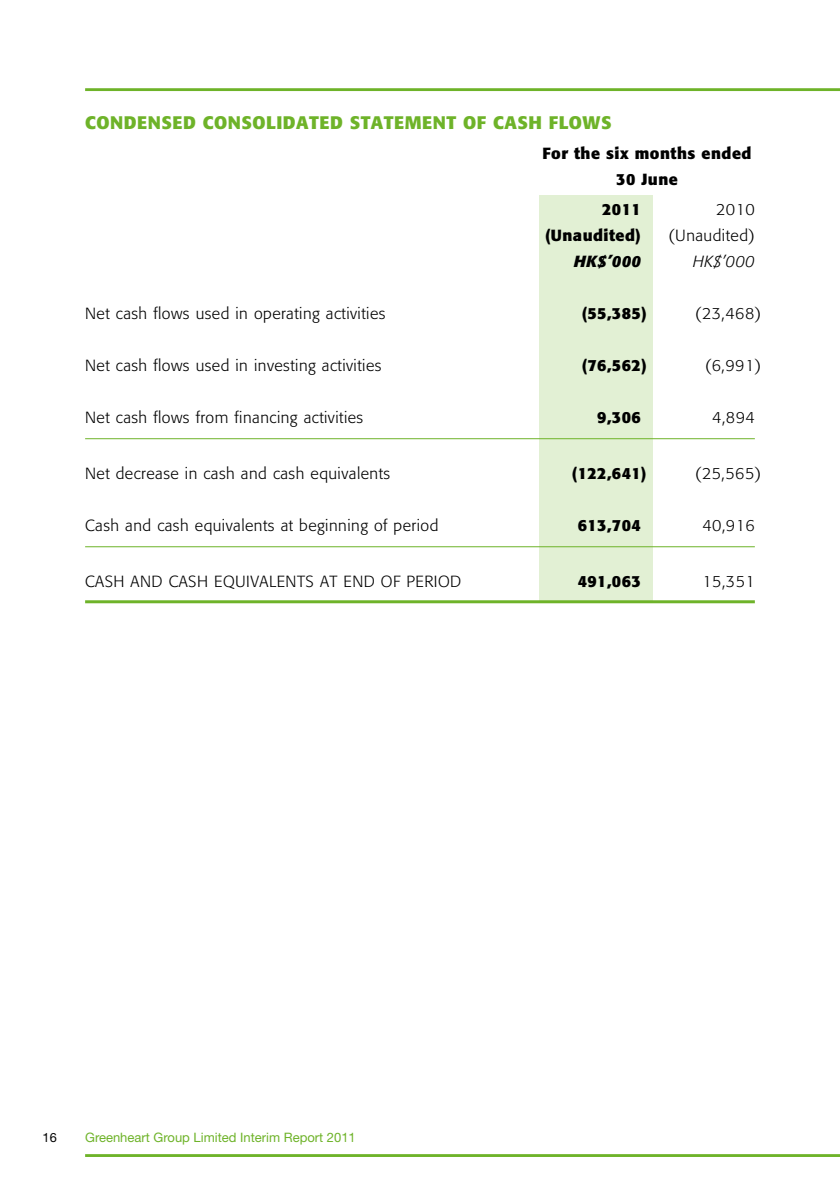
<style>
.page{position:relative;width:840px;height:1191px;background:#fff}
.page>*{position:absolute;margin:0;border:0;box-sizing:border-box;transform-origin:0 0}
.t1{font:700 18px "Formata";letter-spacing:.03em;color:#6eb329}
.t2{font:300 16px "Formata";letter-spacing:.03em;color:#000}
.t3{font:700 16px/26px "Formata";letter-spacing:.03em;color:#000;text-align:center}
.t4{font:italic 700 16px "Formata";color:#000}
.t5{font:italic 300 16px "Formata";color:#000}
.t6{font:13px "Helvetica Neue LT Std";color:#6eb329}
.t7{font:12.8px "Helvetica Neue LT Std";color:#000}
</style>
<div class="page">
<hr style="left:85px;top:88px;width:754px;height:3px;background:#6eb329">
<hr style="left:85px;top:1154px;width:754px;height:3px;background:#6eb329">
<div style="left:539px;top:195px;width:113px;height:407px;background:#e2f0d4"></div>
<hr style="left:85px;top:438px;width:669px;height:1px;background:#6eb329">
<hr style="left:85px;top:546px;width:669px;height:1px;background:#6eb329">
<hr style="left:85px;top:600px;width:669px;height:3px;background:#6eb329">
<p class="t1" style="left:85px;top:111px;width:527px">CONDENSED CONSOLIDATED STATEMENT OF CASH FLOWS</p>
<p class="t3" style="left:542px;top:140px;width:210px">For the six months ended<br>30 June</p>
<p class="t3" style="left:601px;top:196px;width:40px">2011</p>
<p class="t2" style="left:715px;top:200px;width:40px">2010</p>
<p class="t3" style="left:545px;top:222px;width:97px">(Unaudited)</p>
<p class="t2" style="left:668px;top:226px;width:88px">(Unaudited)</p>
<p class="t4" style="left:573px;top:251px;width:69px">HK$’000</p>
<p class="t5" style="left:692px;top:252px;width:63px">HK$’000</p>
<p class="t2" style="left:85px;top:304px;width:302px">Net cash flows used in operating activities</p>
<p class="t3" style="left:581px;top:300px;width:66px">(55,385)</p>
<p class="t2" style="left:694px;top:304px;width:67px">(23,468)</p>
<p class="t2" style="left:85px;top:356px;width:298px">Net cash flows used in investing activities</p>
<p class="t3" style="left:581px;top:352px;width:66px">(76,562)</p>
<p class="t2" style="left:704px;top:356px;width:58px">(6,991)</p>
<p class="t2" style="left:85px;top:408px;width:279px">Net cash flows from financing activities</p>
<p class="t3" style="left:597px;top:404px;width:45px">9,306</p>
<p class="t2" style="left:712px;top:408px;width:44px">4,894</p>
<p class="t2" style="left:85px;top:464px;width:306px">Net decrease in cash and cash equivalents</p>
<p class="t3" style="left:571px;top:460px;width:76px">(122,641)</p>
<p class="t2" style="left:694px;top:464px;width:67px">(25,565)</p>
<p class="t2" style="left:85px;top:516px;width:354px">Cash and cash equivalents at beginning of period</p>
<p class="t3" style="left:577px;top:512px;width:65px">613,704</p>
<p class="t2" style="left:702px;top:516px;width:54px">40,916</p>
<p class="t2" style="left:85px;top:572px;width:377px">CASH AND CASH EQUIVALENTS AT END OF PERIOD</p>
<p class="t3" style="left:577px;top:568px;width:65px">491,063</p>
<p class="t2" style="left:702px;top:572px;width:54px">15,351</p>
<p class="t7" style="left:43px;top:1130px;width:16px">16</p>
<p class="t6" style="left:85px;top:1130px;width:272px">Greenheart Group Limited Interim Report 2011</p>
</div>
